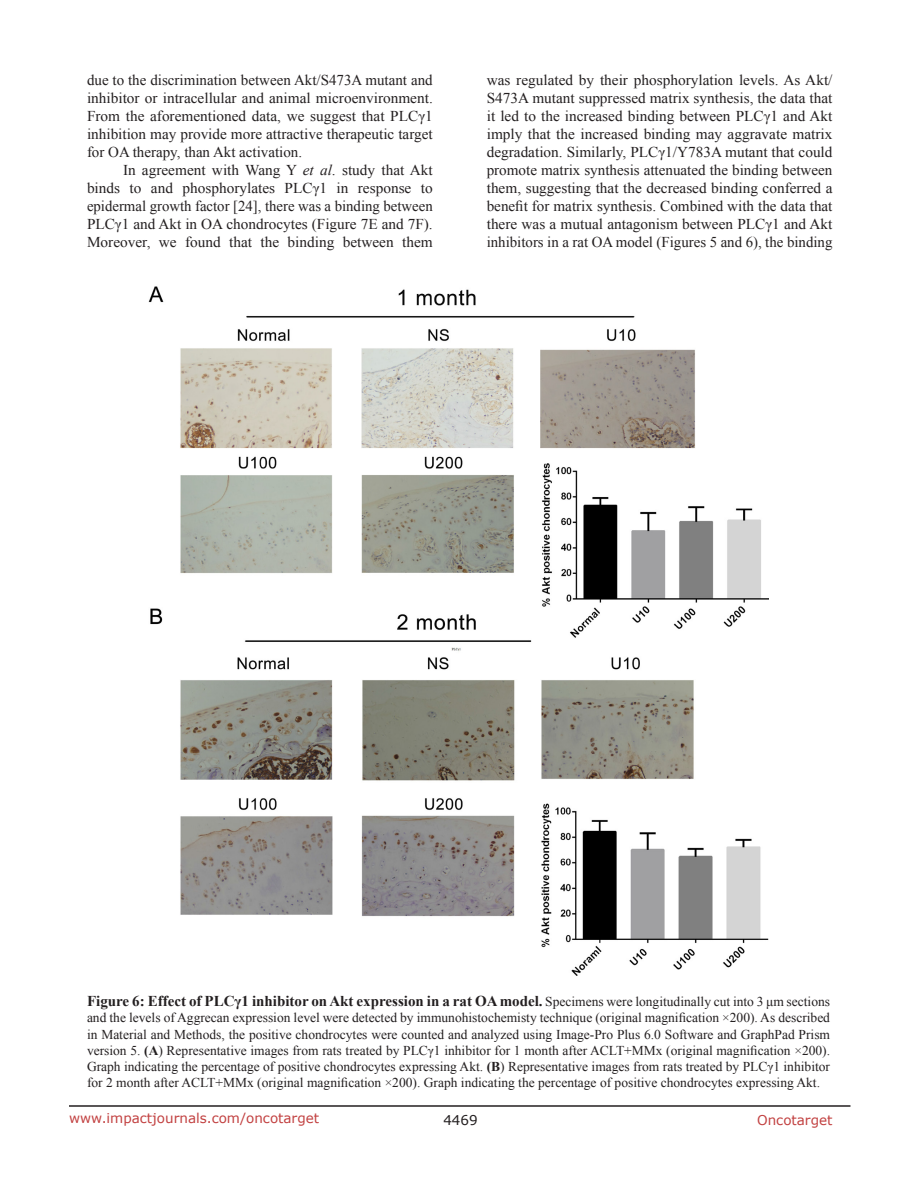
<style>
.page{position:relative;width:918px;height:1188px;background:#fff}
.page>*{position:absolute;margin:0;border:0;box-sizing:border-box;transform-origin:0 0}
.BodyText{font:15px/18px "Times New Roman";color:#231f20;text-align:justify}
.Figuretrx{font:700 15px "Times New Roman";color:#231f20}
.Figuretrx-2{font:13.5px/16.2px "Times New Roman";color:#231f20;text-align:justify}
.t1{font:13.5px "Verdana";color:#c24141}
.t2{font:13.5px "Verdana";color:#231f20}
.s1{font-style:italic}
.s2{font-weight:400;font-size:13.5px}
.s3{font-weight:700}
</style>
<div class="page">
<hr style="left:69px;top:1105px;width:781px;height:2px;background:#231f20">
<img style="left:148px;top:286px;width:621px;height:690px">
<p class="BodyText" style="left:87px;top:71px;width:347px">due to the discrimination between Akt/S473A mutant and inhibitor or intracellular and animal microenvironment.<br>From the aforementioned data, we suggest that PLCγ1 inhibition may provide more attractive therapeutic target for OA therapy, than Akt activation.</p>
<p class="BodyText" style="left:87px;top:161px;width:347px;text-indent:36px">In agreement with Wang Y <span class="s1">et al</span>. study that Akt binds to and phosphorylates PLCγ1 in response to epidermal growth factor [24], there was a binding between PLCγ1 and Akt in OA chondrocytes (Figure 7E and 7F).<br>Moreover, we found that the binding between them</p>
<p class="BodyText" style="left:487px;top:71px;width:347px">was regulated by their phosphorylation levels. As Akt/ S473A mutant suppressed matrix synthesis, the data that it led to the increased binding between PLCγ1 and Akt imply that the increased binding may aggravate matrix degradation. Similarly, PLCγ1/Y783A mutant that could promote matrix synthesis attenuated the binding between them, suggesting that the decreased binding conferred a benefit for matrix synthesis. Combined with the data that there was a mutual antagonism between PLCγ1 and Akt inhibitors in a rat OA model (Figures 5 and 6), the binding</p>
<p class="Figuretrx" style="left:87px;top:991px;width:745px">Figure 6: Effect of PLCγ1 inhibitor on Akt expression in a rat OA model. <span class="s2">Specimens were longitudinally cut into 3 μm sections</span></p>
<p class="Figuretrx-2" style="left:87px;top:1010px;width:745px">and the levels of Aggrecan expression level were detected by immunohistochemisty technique (original magnification ×200). As described in Material and Methods, the positive chondrocytes were counted and analyzed using Image-Pro Plus 6.0 Software and GraphPad Prism version 5. <span class="s3">(A</span>) Representative images from rats treated by PLCγ1 inhibitor for 1 month after ACLT+MMx (original magnification ×200).<br>Graph indicating the percentage of positive chondrocytes expressing Akt. <span class="s3">(B</span>) Representative images from rats treated by PLCγ1 inhibitor for 2 month after ACLT+MMx (original magnification ×200). Graph indicating the percentage of positive chondrocytes expressing Akt.</p>
<p class="t1" style="left:69px;top:1109px;width:252px">www.impactjournals.com/oncotarget</p>
<p class="t2" style="left:443px;top:1111px;width:36px">4469</p>
<p class="t1" style="left:757px;top:1111px;width:77px">Oncotarget</p>
</div>
